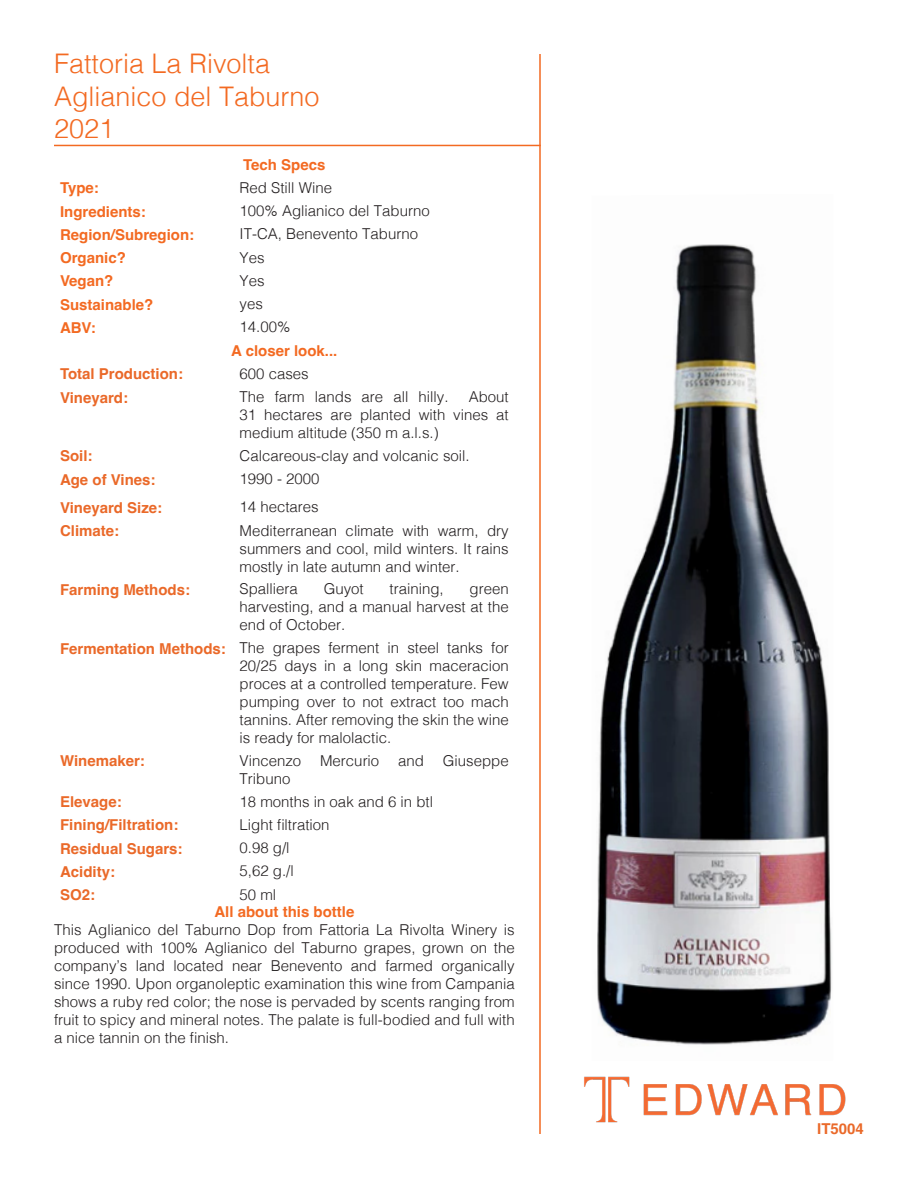
<style>
.page{position:relative;width:918px;height:1188px;background:#fff}
.page>*{position:absolute;margin:0;border:0;box-sizing:border-box;transform-origin:0 0}
.t1{font:300 27px "Helvetica";color:#f36a22}
.t2{font:300 15px/18px "Helvetica";color:#231f20;text-align:justify}
.t3{font:700 15px "Helvetica";color:#ea6929}
.t4{font:700 15px "Helvetica";color:#f36a22}
</style>
<div class="page">
<img style="left:597px;top:244px;width:235px;height:801px">
<hr style="left:539px;top:54px;width:2px;height:1080px;background:#f36a22">
<hr style="left:54px;top:145px;width:487px;height:1px;background:#f36a22">
<img style="left:584px;top:1076px;width:262px;height:47px">
<div style="left:678px;top:993px;width:75px;height:38px;background:#000"></div>
<p class="t1" style="left:54px;top:41px;width:218px">Fattoria La Rivolta</p>
<p class="t1" style="left:54px;top:73px;width:267px">Aglianico del Taburno</p>
<p class="t1" style="left:54px;top:106px;width:62px">2021</p>
<p class="t4" style="left:243px;top:156px;width:84px">Tech Specs</p>
<p class="t4" style="left:60px;top:179px;width:40px">Type:</p>
<p class="t2" style="left:240px;top:177px;width:94px">Red Still Wine</p>
<p class="t4" style="left:60px;top:202px;width:87px">Ingredients:</p>
<p class="t2" style="left:240px;top:201px;width:192px">100% Aglianico del Taburno</p>
<p class="t4" style="left:60px;top:225px;width:136px">Region/Subregion:</p>
<p class="t2" style="left:240px;top:224px;width:180px">IT-CA, Benevento Taburno</p>
<p class="t4" style="left:60px;top:249px;width:67px">Organic?</p>
<p class="t2" style="left:240px;top:247px;width:27px">Yes</p>
<p class="t4" style="left:60px;top:272px;width:55px">Vegan?</p>
<p class="t2" style="left:240px;top:270px;width:27px">Yes</p>
<p class="t4" style="left:60px;top:295px;width:95px">Sustainable?</p>
<p class="t2" style="left:240px;top:294px;width:25px">yes</p>
<p class="t4" style="left:60px;top:318px;width:37px">ABV:</p>
<p class="t2" style="left:240px;top:317px;width:52px">14.00%</p>
<p class="t4" style="left:231px;top:342px;width:108px">A closer look...</p>
<p class="t3" style="left:60px;top:365px;width:125px">Total Production:</p>
<p class="t2" style="left:240px;top:363px;width:71px">600 cases</p>
<p class="t3" style="left:60px;top:388px;width:70px">Vineyard:</p>
<p class="t2" style="left:240px;top:387px;width:210px">The farm lands are all hilly.</p>
<p class="t2" style="left:240px;top:387px;width:271px;text-indent:229px">About 31 hectares are planted with vines at medium altitude (350 m a.l.s.)</p>
<p class="t3" style="left:60px;top:447px;width:34px">Soil:</p>
<p class="t2" style="left:240px;top:445px;width:232px">Calcareous-clay and volcanic soil.</p>
<p class="t3" style="left:60px;top:470px;width:97px">Age of Vines:</p>
<p class="t2" style="left:240px;top:469px;width:82px">1990 - 2000</p>
<p class="t3" style="left:60px;top:498px;width:104px">Vineyard Size:</p>
<p class="t2" style="left:240px;top:497px;width:81px">14 hectares</p>
<p class="t3" style="left:60px;top:522px;width:61px">Climate:</p>
<p class="t2" style="left:240px;top:520px;width:271px">Mediterranean climate with warm, dry summers and cool, mild winters. It rains mostly in late autumn and winter.</p>
<p class="t3" style="left:60px;top:580px;width:132px">Farming Methods:</p>
<p class="t2" style="left:240px;top:579px;width:60px">Spalliera</p>
<p class="t2" style="left:324px;top:579px;width:42px">Guyot</p>
<p class="t2" style="left:390px;top:579px;width:56px">training,</p>
<p class="t2" style="left:240px;top:579px;width:271px;text-indent:230px">green harvesting, and a manual harvest at the end of October.</p>
<p class="t3" style="left:60px;top:639px;width:167px">Fermentation Methods:</p>
<p class="t2" style="left:240px;top:638px;width:271px">The grapes ferment in steel tanks for 20/25 days in a long skin maceracion proces at a controlled temperature. Few pumping over to not extract too mach tannins. After removing the skin the wine is ready for malolactic.</p>
<p class="t3" style="left:60px;top:752px;width:86px">Winemaker:</p>
<p class="t2" style="left:240px;top:751px;width:63px">Vincenzo</p>
<p class="t2" style="left:320px;top:751px;width:61px">Mercurio</p>
<p class="t2" style="left:398px;top:751px;width:27px">and</p>
<p class="t2" style="left:443px;top:751px;width:67px">Giuseppe</p>
<p class="t2" style="left:240px;top:769px;width:52px">Tribuno</p>
<p class="t3" style="left:60px;top:793px;width:63px">Elevage:</p>
<p class="t2" style="left:240px;top:791px;width:195px">18 months in oak and 6 in btl</p>
<p class="t3" style="left:60px;top:816px;width:120px">Fining/Filtration:</p>
<p class="t2" style="left:240px;top:815px;width:92px">Light filtration</p>
<p class="t3" style="left:60px;top:839px;width:124px">Residual Sugars:</p>
<p class="t2" style="left:240px;top:838px;width:52px">0.98 g/l</p>
<p class="t3" style="left:60px;top:862px;width:57px">Acidity:</p>
<p class="t2" style="left:240px;top:861px;width:56px">5,62 g./l</p>
<p class="t3" style="left:60px;top:886px;width:37px">SO2:</p>
<p class="t2" style="left:240px;top:884px;width:38px">50 ml</p>
<p class="t4" style="left:214px;top:903px;width:142px">All about this bottle</p>
<p class="t2" style="left:54px;top:920px;width:462px">This Aglianico del Taburno Dop from Fattoria La Rivolta Winery is produced with 100% Aglianico del Taburno grapes, grown on the company’s land located near Benevento and farmed organically since 1990. Upon organoleptic examination this wine from Campania shows a ruby red color; the nose is pervaded by scents ranging from fruit to spicy and mineral notes. The palate is full-bodied and full with a nice tannin on the finish.</p>
<p class="t3" style="left:817px;top:1120px;width:48px">IT5004</p>
</div>
